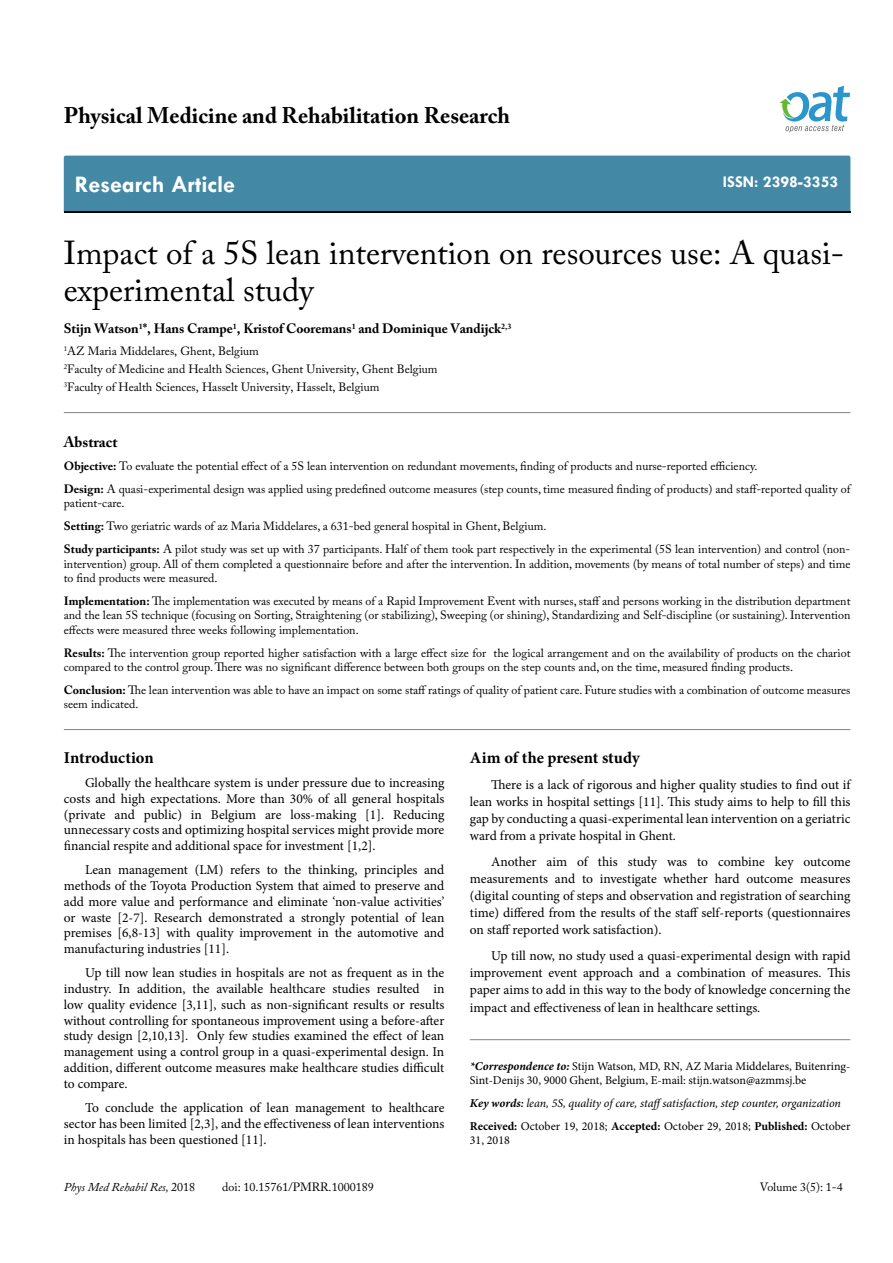
<style>
.page{position:relative;width:893px;height:1263px;background:#fff}
.page>*{position:absolute;margin:0;border:0;box-sizing:border-box;transform-origin:0 0}
.t1{font:33px/37.5px "Adobe Caslon Pro";color:#000}
.t2{font:700 24px "Tw Cen";color:#fff}
.t3{font:700 22.5px "Adobe Caslon Pro";color:#000}
.t4{font:700 16.5px "Minion Pro";letter-spacing:-.005em;color:#000}
.t5{font:700 16.5px "Tw Cen";color:#fff}
.t6{font:700 15px "Adobe Caslon Pro";color:#000}
.t7{font:13.5px/15.8px "Minion Pro";letter-spacing:-.005em;color:#000;text-align:justify}
.t8{font:700 13.5px "Adobe Caslon Pro";color:#000}
.t9{font:12px/14.4px "Adobe Caslon Pro";color:#000}
.t10{font:italic 12px/23px "Minion Pro";letter-spacing:-.01em;color:#000}
.t11{font:12px/14.4px "Minion Pro";color:#000}
.t12{font:italic 12px "Adobe Caslon Pro";color:#000}
.s1{font-weight:700}
.s2{font-weight:700;font-style:italic}
.s3{font-weight:600}
.s4{font-weight:700;font-style:normal}
.s5{font-style:normal}
</style>
<div class="page">
<div style="left:64px;top:156px;width:786px;height:56px;background:#4389a5"></div>
<svg style="left:779px;top:86px;width:71px;height:47px"></svg>
<hr style="left:470px;top:1039px;width:380px;height:1px;background:#808285">
<hr style="left:64px;top:412px;width:786px;height:1px;background:#808285">
<hr style="left:64px;top:729px;width:786px;height:1px;background:#808285">
<h3 class="t3" style="left:64px;top:102px;width:448px">Physical Medicine and Rehabilitation Research</h3>
<h2 class="t2" style="left:75px;top:170px;width:162px">Research Article</h2>
<p class="t5" style="left:723px;top:172px;width:117px">ISSN: 2398-3353</p>
<h1 class="t1" style="left:64px;top:233px;width:782px">Impact of a 5S lean intervention on resources use: A quasi&shy;experimental study</h1>
<p class="t8" style="left:64px;top:320px;width:449px">Stijn Watson<sup>1</sup>*, Hans Crampe<sup>1</sup>, Kristof Cooremans<sup>1</sup> and Dominique Vandijck<sup>2,3</sup></p>
<p class="t9" style="left:64px;top:342px;width:375px;line-height:18px"><sup>1</sup>AZ Maria Middelares, Ghent, Belgium<br><sup>2</sup>Faculty of Medicine and Health Sciences, Ghent University, Ghent Belgium<br><sup>3</sup>Faculty of Health Sciences, Hasselt University, Hasselt, Belgium</p>
<p class="t6" style="left:64px;top:433px;width:55px">Abstract</p>
<p class="t9" style="left:64px;top:454px;width:788px;line-height:23px"><span class="s1">Objective:</span> To evaluate the potential effect of a 5S lean intervention on redundant movements, finding of products and nurse-reported efficiency.<br><span class="s1">Design:</span> A quasi-experimental design was applied using predefined outcome measures (step counts, time measured finding of products) and staff-reported quality of</p>
<p class="t9" style="left:64px;top:492px;width:788px;line-height:23px">patient-care.<br><span class="s1">Setting:</span> Two geriatric wards of az Maria Middelares, a 631-bed general hospital in Ghent, Belgium.<br><span class="s1">Study participants:</span> A pilot study was set up with 37 participants. Half of them took part respectively in the experimental (5S lean intervention) and control (non-</p>
<p class="t9" style="left:64px;top:556px;width:788px">intervention) group. All of them completed a questionnaire before and after the intervention. In addition, movements (by means of total number of steps) and time to find products were measured.</p>
<p class="t9" style="left:64px;top:593px;width:788px;text-align:justify"><span class="s1">Implementation:</span> The implementation was executed by means of a Rapid Improvement Event with nurses, staff and persons working in the distribution department and the lean 5S technique (focusing on Sorting, Straightening (or stabilizing), Sweeping (or shining), Standardizing and Self-discipline (or sustaining). Intervention effects were measured three weeks following implementation.</p>
<p class="t9" style="left:64px;top:645px;width:788px"><span class="s1">Results:</span> The intervention group reported higher satisfaction with a large effect size for the logical arrangement and on the availability of products on the chariot compared to the control group. There was no significant difference between both groups on the step counts and, on the time, measured finding products.</p>
<p class="t9" style="left:64px;top:682px;width:788px"><span class="s1">Conclusion:</span> The lean intervention was able to have an impact on some staff ratings of quality of patient care. Future studies with a combination of outcome measures seem indicated.</p>
<p class="t4" style="left:64px;top:746px;width:91px">Introduction</p>
<p class="t7" style="left:64px;top:775px;width:382px;text-indent:21px">Globally the healthcare system is under pressure due to increasing costs and high expectations. More than 30% of all general hospitals (private and public) in Belgium are loss-making [1]. Reducing unnecessary costs and optimizing hospital services might provide more financial respite and additional space for investment [1,2].</p>
<p class="t7" style="left:64px;top:862px;width:382px;text-indent:21px">Lean management (LM) refers to the thinking, principles and methods of the Toyota Production System that aimed to preserve and add more value and performance and eliminate ‘non-value activities’ or waste [2-7]. Research demonstrated a strongly potential of lean premises [6,8-13] with quality improvement in the automotive and manufacturing industries [11].</p>
<p class="t7" style="left:64px;top:965px;width:382px;text-indent:21px">Up till now lean studies in hospitals are not as frequent as in the industry. In addition, the available healthcare studies resulted in low quality evidence [3,11], such as non-significant results or results without controlling for spontaneous improvement using a before-after study design [2,10,13]. Only few studies examined the effect of lean management using a control group in a quasi-experimental design. In addition, different outcome measures make healthcare studies difficult to compare.</p>
<p class="t7" style="left:64px;top:1100px;width:382px;line-height:16.2px;text-indent:21px">To conclude the application of lean management to healthcare sector has been limited [2,3], and the effectiveness of lean interventions in hospitals has been questioned [11].</p>
<p class="t4" style="left:470px;top:746px;width:171px">Aim of the present study</p>
<p class="t7" style="left:470px;top:776px;width:382px;line-height:17.1px;text-indent:21px">There is a lack of rigorous and higher quality studies to find out if lean works in hospital settings [11]. This study aims to help to fill this gap by conducting a quasi-experimental lean intervention on a geriatric ward from a private hospital in Ghent.</p>
<p class="t7" style="left:470px;top:853px;width:382px;line-height:17.1px;text-indent:21px">Another aim of this study was to combine key outcome measurements and to investigate whether hard outcome measures (digital counting of steps and observation and registration of searching time) differed from the results of the staff self-reports (questionnaires on staff reported work satisfaction).</p>
<p class="t7" style="left:470px;top:947px;width:382px;line-height:17.1px;text-indent:21px">Up till now, no study used a quasi-experimental design with rapid improvement event approach and a combination of measures. This paper aims to add in this way to the body of knowledge concerning the impact and effectiveness of lean in healthcare settings.</p>
<p class="t11" style="left:470px;top:1059px;width:382px"><span class="s2">*Correspondence to:</span> Stijn Watson, MD, RN, AZ Maria Middelares, Buitenring-<br>Sint-Denijs 30, 9000 Ghent, Belgium, E-mail: stijn.watson@azmmsj.be</p>
<p class="t10" style="left:470px;top:1092px;width:382px"><span class="s1">Key words</span><span class="s3">:</span> lean, 5S, quality of care, staffsatisfaction, step counter, organization<br><span class="s4">Received:</span> <span class="s5">October 19, 2018;</span> <span class="s4">Accepted:</span> <span class="s5">October 29, 2018;</span> <span class="s4">Published:</span> <span class="s5">October</span></p>
<p class="t11" style="left:470px;top:1133px;width:42px">31, 2018</p>
<p class="t12" style="left:64px;top:1180px;width:133px">Phys Med Rehabil Res, <span class="s5">2018</span></p>
<p class="t9" style="left:222px;top:1180px;width:153px">doi: 10.15761/PMRR.1000189</p>
<p class="t9" style="left:760px;top:1180px;width:84px">Volume 3(5): 1-4</p>
</div>
